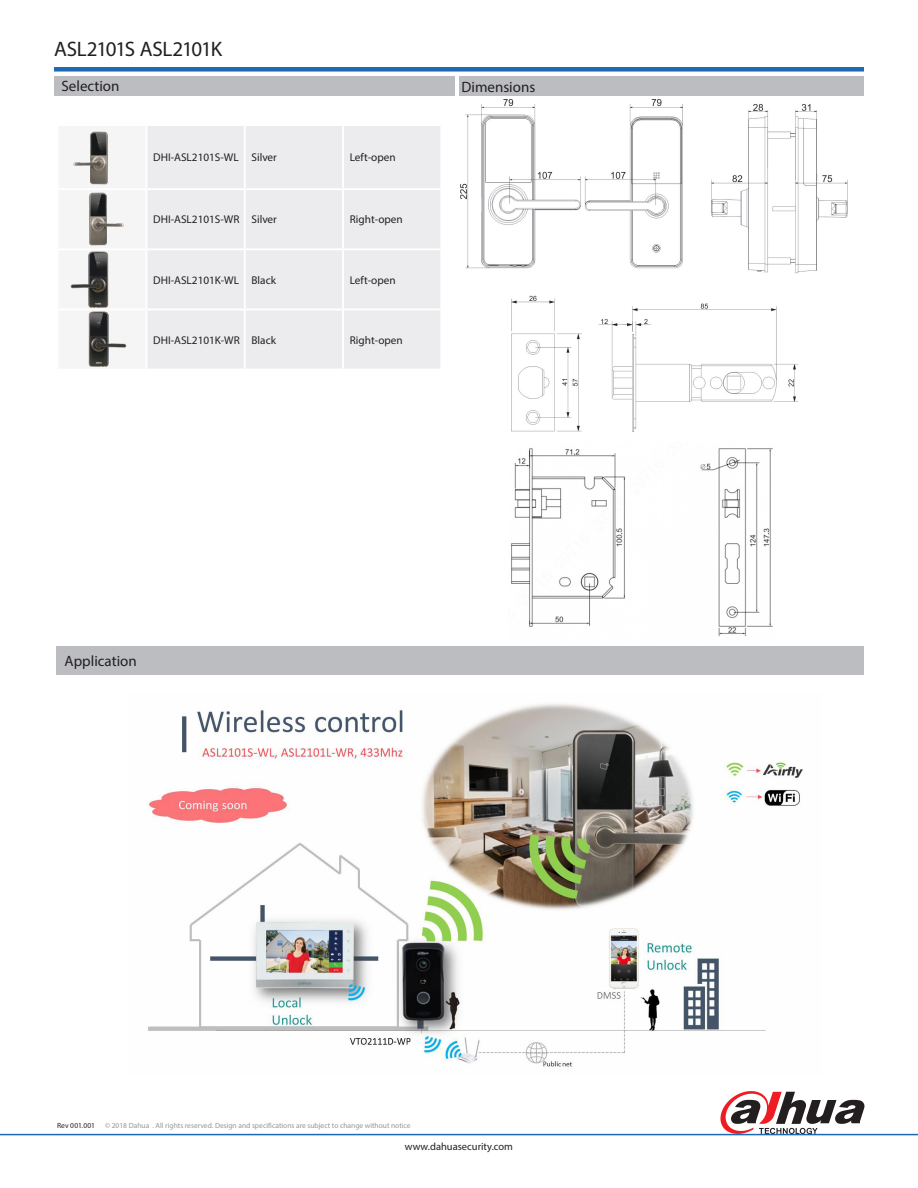
<style>
.page{position:relative;width:918px;height:1188px;background:#fff}
.page>*{position:absolute;margin:0;border:0;box-sizing:border-box;transform-origin:0 0}
.t1{font:21px "Myriad Pro";letter-spacing:-.055em;color:#231f20}
.t2{font:15px "Myriad Pro";color:#231f20}
.t3{font:11.25px "Myriad Pro";color:#231f20}
.t4{font:10.5px "Myriad Pro";color:#231f20}
.t5{font:7.5px "Myriad Pro";color:#939598}
.t6{font:7.5px "Myriad Pro";letter-spacing:.015em;color:#231f20}
</style>
<div class="page">
<div style="left:54px;top:67px;width:810px;height:5px;background:#1e69b4"></div>
<div style="left:460px;top:76px;width:404px;height:20px;background:#bcbdc0"></div>
<svg style="left:720px;top:1091px;width:144px;height:43px"></svg>
<hr style="left:0;top:1134px;width:918px;height:1px;background:#1e69b4">
<div style="left:54px;top:76px;width:401px;height:20px;background:#bcbdc0"></div>
<div style="left:147px;top:126px;width:293px;height:243px;background:#ececee"></div>
<hr style="left:244px;top:126px;width:2px;height:62px;background:#fff">
<hr style="left:342px;top:126px;width:2px;height:62px;background:#fff">
<hr style="left:146px;top:188px;width:99px;height:2px;background:#fff">
<hr style="left:245px;top:188px;width:98px;height:2px;background:#fff">
<hr style="left:244px;top:190px;width:2px;height:58px;background:#fff">
<hr style="left:343px;top:188px;width:99px;height:2px;background:#fff">
<hr style="left:342px;top:190px;width:2px;height:58px;background:#fff">
<hr style="left:146px;top:248px;width:99px;height:2px;background:#fff">
<hr style="left:245px;top:248px;width:98px;height:2px;background:#fff">
<hr style="left:244px;top:250px;width:2px;height:59px;background:#fff">
<hr style="left:343px;top:248px;width:99px;height:2px;background:#fff">
<hr style="left:342px;top:250px;width:2px;height:59px;background:#fff">
<hr style="left:146px;top:309px;width:99px;height:1px;background:#fff">
<hr style="left:245px;top:309px;width:98px;height:1px;background:#fff">
<hr style="left:244px;top:310px;width:2px;height:59px;background:#fff">
<hr style="left:343px;top:309px;width:99px;height:1px;background:#fff">
<hr style="left:342px;top:310px;width:2px;height:59px;background:#fff">
<img style="left:88px;top:192px;width:36px;height:54px">
<img style="left:88px;top:311px;width:39px;height:56px">
<div style="left:57px;top:647px;width:807px;height:28px;background:#bcbdc0"></div>
<img style="left:73px;top:131px;width:36px;height:54px">
<img style="left:70px;top:251px;width:39px;height:57px">
<img style="left:460px;top:100px;width:387px;height:331px">
<img style="left:511px;top:448px;width:262px;height:189px">
<img style="left:147px;top:704px;width:656px;height:363px">
<p class="t1" style="left:54px;top:36px;width:170px">ASL2101S ASL2101K</p>
<p class="t2" style="left:62px;top:77px;width:60px">Selection</p>
<p class="t3" style="left:153px;top:151px;width:87px">DHI-ASL2101S-WL</p>
<p class="t3" style="left:252px;top:151px;width:27px">Silver</p>
<p class="t3" style="left:350px;top:151px;width:47px">Left-open</p>
<p class="t3" style="left:153px;top:213px;width:88px">DHI-ASL2101S-WR</p>
<p class="t3" style="left:252px;top:213px;width:27px">Silver</p>
<p class="t3" style="left:350px;top:213px;width:55px">Right-open</p>
<p class="t3" style="left:153px;top:273px;width:87px">DHI-ASL2101K-WL</p>
<p class="t3" style="left:252px;top:273px;width:26px">Black</p>
<p class="t3" style="left:350px;top:273px;width:47px">Left-open</p>
<p class="t3" style="left:153px;top:333px;width:88px">DHI-ASL2101K-WR</p>
<p class="t3" style="left:252px;top:333px;width:26px">Black</p>
<p class="t3" style="left:350px;top:333px;width:55px">Right-open</p>
<p class="t2" style="left:462px;top:77px;width:75px">Dimensions</p>
<p class="t2" style="left:65px;top:652px;width:74px">Application</p>
<p class="t6" style="left:57px;top:1121px;width:39px">Rev 001.001</p>
<p class="t5" style="left:105px;top:1121px;width:307px">© 2018 Dahua . All rights reserved. Design and specifications are subject to change without notice</p>
<p class="t4" style="left:405px;top:1140px;width:110px">www.dahuasecurity.com</p>
</div>
